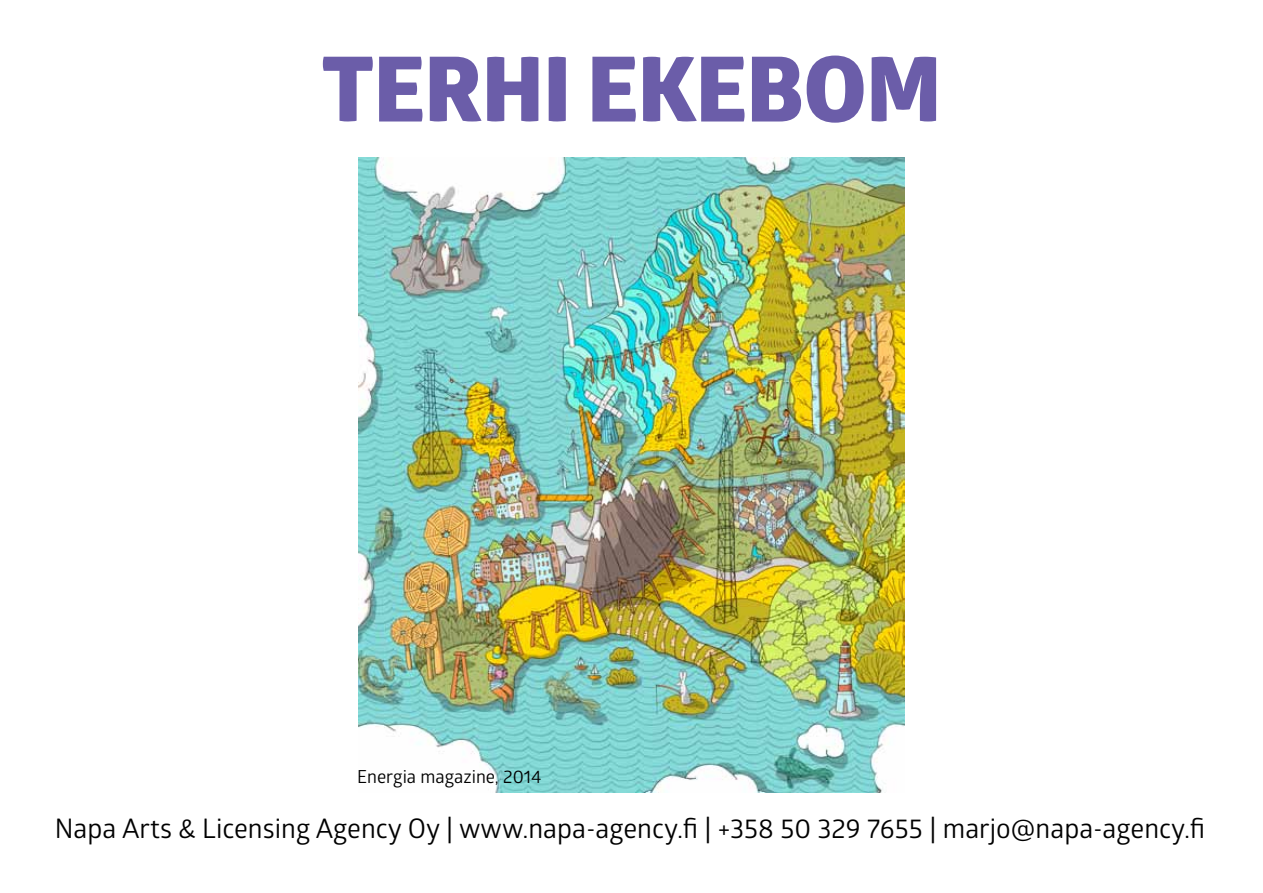
<style>
.page{position:relative;width:1263px;height:893px;background:#fff}
.page>*{position:absolute;margin:0;border:0;box-sizing:border-box;transform-origin:0 0}
.t1{font:800 90px "Glober";color:#6b5da9}
.t2{font:27px "Glober";color:#000}
.t3{font:18px "Glober";color:#000}
</style>
<div class="page">
<img style="left:359px;top:158px;width:545px;height:634px">
<h1 class="t1" style="left:322px;top:22px;width:621px">TERHI EKEBOM</h1>
<p class="t3" style="left:357px;top:764px;width:186px">Energia magazine, 2014</p>
<p class="t2" style="left:55px;top:809px;width:1152px">Napa Arts &amp; Licensing Agency Oy | www.napa-agency.fi | +358 50 329 7655 | marjo@napa-agency.fi</p>
</div>
